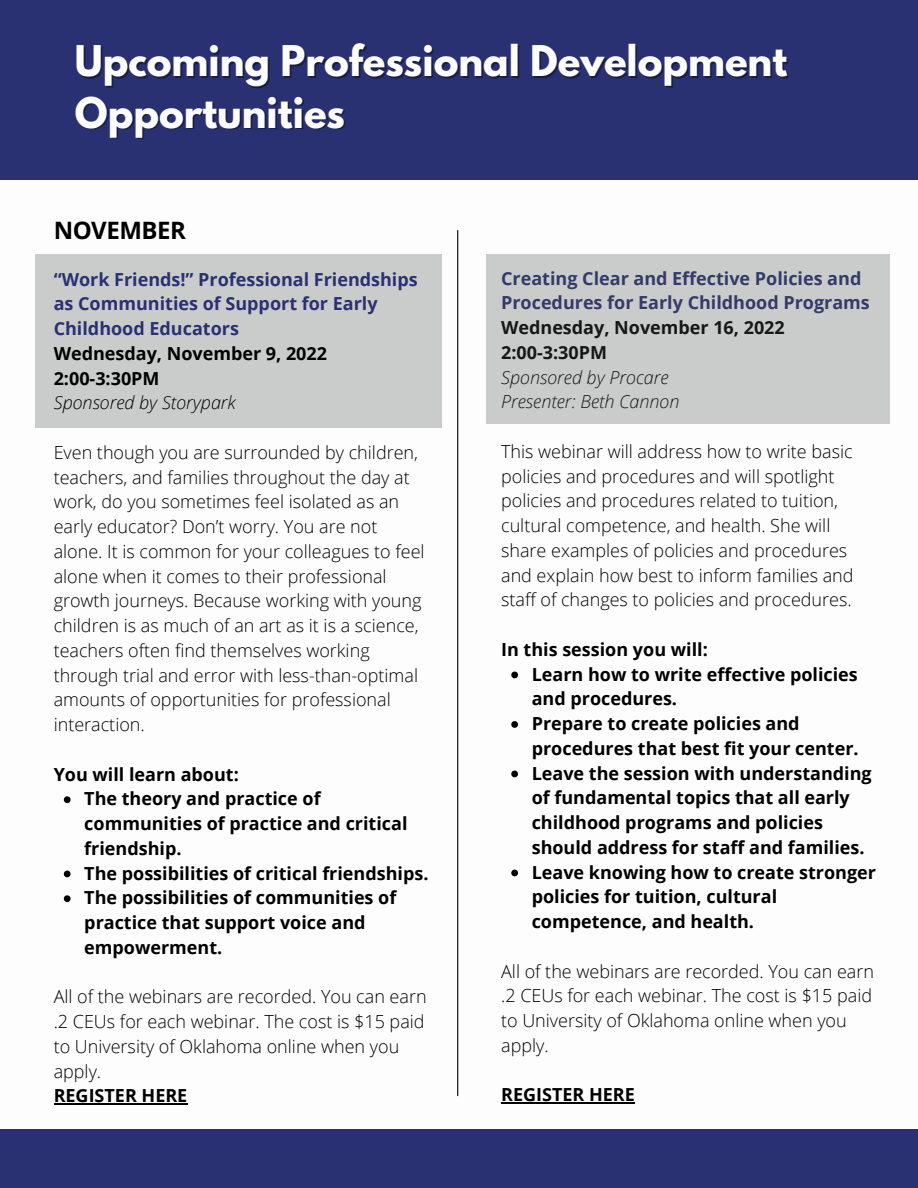
<style>
.page{position:relative;width:918px;height:1188px;background:#fff}
.page>*{position:absolute;margin:0;border:0;box-sizing:border-box;transform-origin:0 0}
.t1{font:700 37.5px/51.8px "League Spartan";color:#fdfdfd}
.t2{font:700 24px "Open Sans";letter-spacing:-.02em;color:#000}
.t3{font:300 18px/24.8px "Open Sans";color:#000}
.t4{font:700 18px/24.8px "Open Sans";color:#000}
.t5{font:700 18px/24.8px "Open Sans";color:#2a3172}
.t6{font:italic 300 18px/24.8px "Open Sans";color:#000}
</style>
<div class="page">
<div style="left:0;top:0;width:918px;height:180px;background:#2a3172"></div>
<hr style="left:457px;top:230px;width:1px;height:866px;background:#000">
<div style="left:35px;top:254px;width:407px;height:173px;background:#cacccb"></div>
<svg style="left:64px;top:796px;width:7px;height:7px"></svg>
<svg style="left:64px;top:871px;width:7px;height:6px"></svg>
<svg style="left:64px;top:895px;width:7px;height:7px"></svg>
<hr style="left:54px;top:1103px;width:133px;height:2px;background:#000">
<svg style="left:511px;top:672px;width:7px;height:6px"></svg>
<svg style="left:511px;top:721px;width:7px;height:7px"></svg>
<svg style="left:511px;top:771px;width:7px;height:6px"></svg>
<svg style="left:511px;top:870px;width:7px;height:6px"></svg>
<hr style="left:501px;top:1102px;width:134px;height:2px;background:#000">
<div style="left:486px;top:254px;width:404px;height:170px;background:#cacccb"></div>
<div style="left:0;top:1129px;width:918px;height:59px;background:#2a3172"></div>
<h1 class="t1" style="left:75px;top:40px;width:714px">Upcoming Professional Development<br>Opportunities</h1>
<h2 class="t2" style="left:54px;top:213px;width:134px">NOVEMBER</h2>
<p class="t5" style="left:54px;top:266px;width:366px">“Work Friends!” Professional Friendships as Communities of Support for Early<br>Childhood Educators</p>
<p class="t4" style="left:54px;top:340px;width:275px">Wednesday, November 9, 2022<br>2:00-3:30PM</p>
<p class="t6" style="left:54px;top:390px;width:184px">Sponsored by Storypark</p>
<p class="t3" style="left:54px;top:439px;width:372px">Even though you are surrounded by children, teachers, and families throughout the day at work, do you sometimes feel isolated as an early educator? Don’t worry. You are not alone. It is common for your colleagues to feel alone when it comes to their professional growth journeys. Because working with young children is as much of an art as it is a science, teachers often find themselves working through trial and error with less-than-optimal amounts of opportunities for professional interaction.</p>
<p class="t4" style="left:54px;top:761px;width:187px">You will learn about:</p>
<p class="t4" style="left:84px;top:786px;width:346px">The theory and practice of communities of practice and critical friendship.<br>The possibilities of critical friendships.<br>The possibilities of communities of practice that support voice and empowerment.</p>
<p class="t3" style="left:54px;top:984px;width:374px">All of the webinars are recorded. You can earn .2 CEUs for each webinar. The cost is $15 paid to University of Oklahoma online when you apply.</p>
<p class="t4" style="left:54px;top:1083px;width:135px">REGISTER HERE</p>
<p class="t5" style="left:501px;top:265px;width:370px">Creating Clear and Effective Policies and<br>Procedures for Early Childhood Programs</p>
<p class="t4" style="left:501px;top:315px;width:285px">Wednesday, November 16, 2022<br>2:00-3:30PM</p>
<p class="t6" style="left:501px;top:364px;width:180px">Sponsored by Procare<br>Presenter: Beth Cannon</p>
<p class="t3" style="left:501px;top:438px;width:354px">This webinar will address how to write basic policies and procedures and will spotlight policies and procedures related to tuition, cultural competence, and health. She will share examples of policies and procedures and explain how best to inform families and staff of changes to policies and procedures.</p>
<p class="t4" style="left:501px;top:636px;width:208px">In this session you will:</p>
<p class="t4" style="left:532px;top:661px;width:346px">Learn how to write effective policies and procedures.<br>Prepare to create policies and procedures that best fit your center.<br>Leave the session with understanding of fundamental topics that all early childhood programs and policies should address for staff and families.<br>Leave knowing how to create stronger policies for tuition, cultural competence, and health.</p>
<p class="t3" style="left:501px;top:958px;width:374px">All of the webinars are recorded. You can earn .2 CEUs for each webinar. The cost is $15 paid to University of Oklahoma online when you apply.</p>
<p class="t4" style="left:501px;top:1082px;width:135px">REGISTER HERE</p>
</div>
